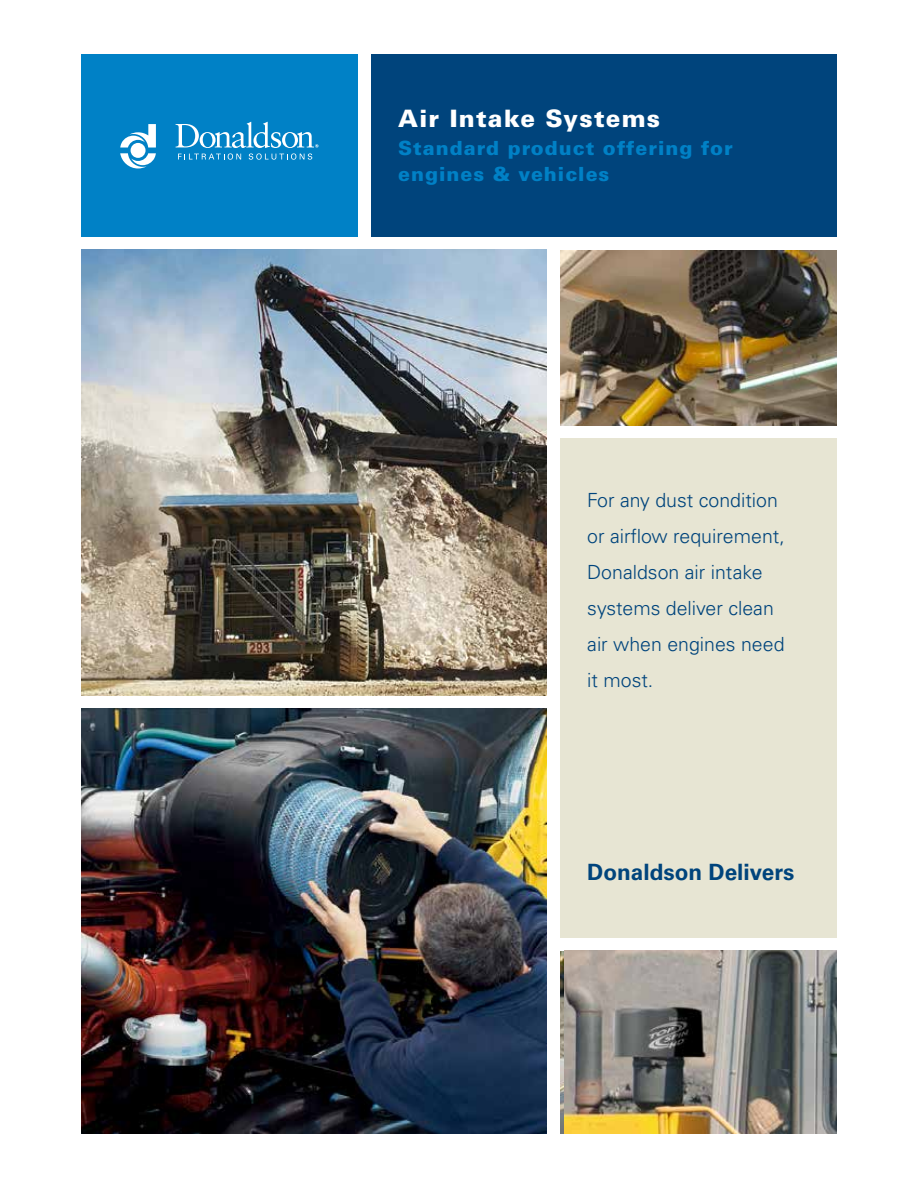
<style>
.page{position:relative;width:918px;height:1188px;background:#fff}
.page>*{position:absolute;margin:0;border:0;box-sizing:border-box;transform-origin:0 0}
.t1{font:900 24px "Univers LT Std";letter-spacing:.05em;color:#fff}
.t2{font:700 22.5px "Univers LT Std";color:#00447c}
.t3{font:300 19.5px/36px "Univers LT Std";color:#00447c}
.t4{font:900 19.5px/25.5px "Univers LT Std";letter-spacing:.05em;color:#0081c6}
</style>
<div class="page">
<div style="left:560px;top:439px;width:277px;height:499px;background:#e7e5d3"></div>
<div style="left:371px;top:54px;width:466px;height:182px;background:#00447c"></div>
<div style="left:81px;top:54px;width:277px;height:182px;background:#0081c6"></div>
<svg style="left:120px;top:124px;width:36px;height:45px"></svg>
<svg style="left:176px;top:122px;width:143px;height:38px"></svg>
<img style="left:81px;top:250px;width:466px;height:445px">
<img style="left:560px;top:251px;width:277px;height:174px">
<img style="left:81px;top:709px;width:466px;height:425px">
<img style="left:565px;top:950px;width:272px;height:184px">
<p class="t1" style="left:398px;top:103px;width:264px">Air Intake Systems</p>
<p class="t4" style="left:398px;top:135px;width:336px">Standard product offering for engines &amp; vehicles</p>
<p class="t3" style="left:587px;top:482px;width:199px">For any dust condition or airflow requirement,<br>Donaldson air intake systems deliver clean air when engines need it most.</p>
<p class="t2" style="left:587px;top:859px;width:209px">Donaldson Delivers</p>
</div>
